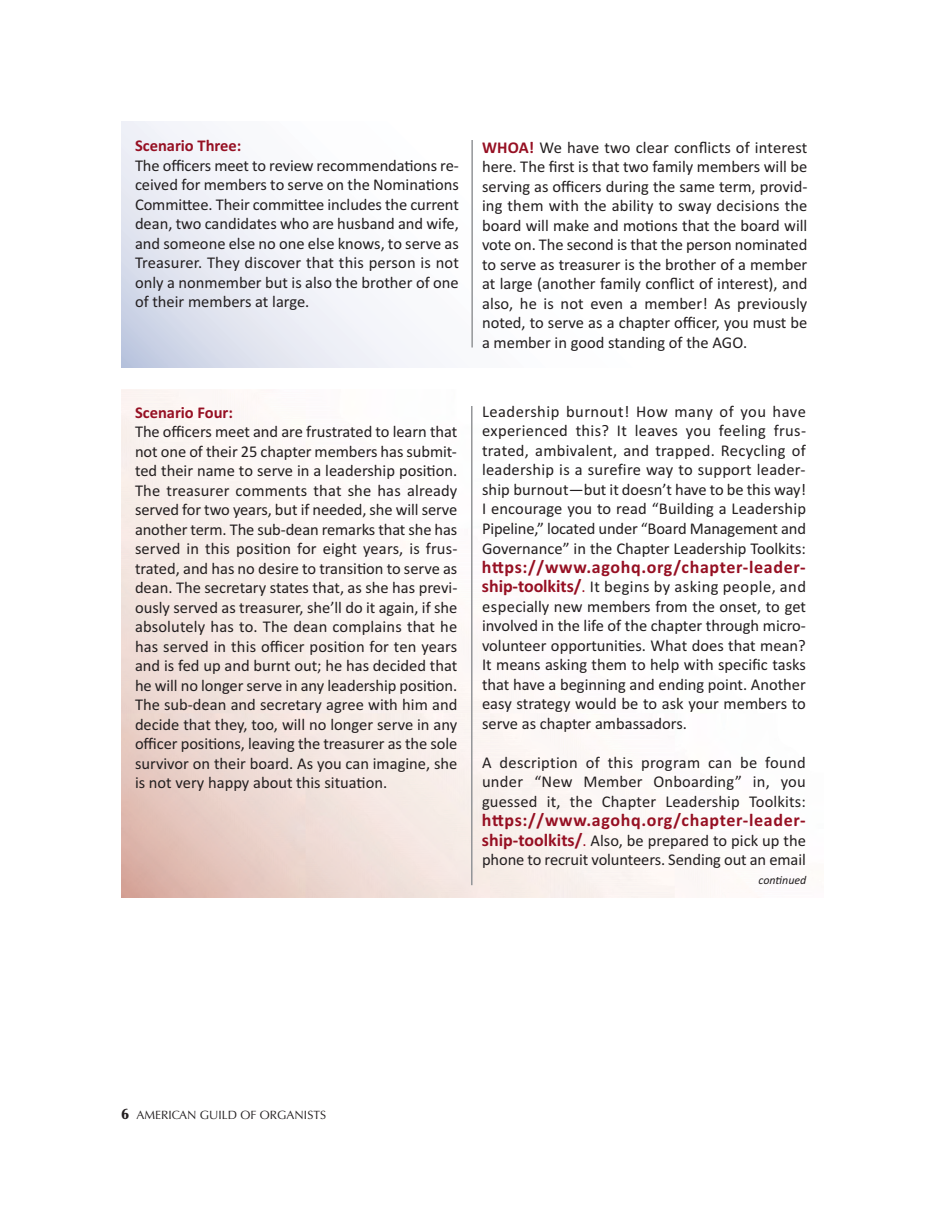
<style>
.page{position:relative;width:945px;height:1215px;background:#fff}
.page>*{position:absolute;margin:0;border:0;box-sizing:border-box;transform-origin:0 0}
.t1{font:700 18px "Calibri";letter-spacing:.035em;color:#961023}
.t2{font:16.5px/19.5px "Calibri";color:#231f20;text-align:justify}
.t3{font:700 16.5px "Calibri";color:#961023}
.t4{font:12px "Optima";color:#231f20}
.t5{font:italic 12px "Calibri";color:#231f20}
.s1{font-weight:700;color:#961023}
.s2{font-weight:700;font-size:18px;color:#961023}
.s3{color:#961023}
.s4{font-weight:900;font-size:15px}
</style>
<div class="page">
<hr style="left:471px;top:140px;width:2px;height:207px;background:#939598">
<hr style="left:471px;top:406px;width:2px;height:479px;background:#939598">
<p class="t3" style="left:135px;top:136px;width:108px">Scenario Three:</p>
<p class="t2" style="left:135px;top:155px;width:325px">The officers meet to review recommendations re&shy;ceived for members to serve on the Nominations Committee. Their committee includes the current dean, two candidates who are husband and wife, and someone else no one else knows, to serve as Treasurer. They discover that this person is not only a nonmember but is also the brother of one of their members at large.</p>
<p class="t3" style="left:135px;top:402px;width:100px">Scenario Four:</p>
<p class="t2" style="left:135px;top:422px;width:324px">The officers meet and are frustrated to learn that not one of their 25 chapter members has submit&shy;ted their name to serve in a leadership position.<br>The treasurer comments that she has already served for two years, but if needed, she will serve another term. The sub-dean remarks that she has served in this position for eight years, is frus&shy;trated, and has no desire to transition to serve as dean. The secretary states that, as she has previ&shy;ously served as treasurer, she’ll do it again, if she absolutely has to. The dean complains that he has served in this officer position for ten years and is fed up and burnt out; he has decided that he will no longer serve in any leadership position.<br>The sub-dean and secretary agree with him and decide that they, too, will no longer serve in any officer positions, leaving the treasurer as the sole survivor on their board. As you can imagine, she is not very happy about this situation.</p>
<p class="t2" style="left:482px;top:137px;width:327px"><span class="s1">WHOA!</span> We have two clear conflicts of interest here. The first is that two family members will be serving as officers during the same term, provid&shy;ing them with the ability to sway decisions the board will make and motions that the board will vote on. The second is that the person nominated to serve as treasurer is the brother of a member at large (another family conflict of interest), and also, he is not even a member! As previously noted, to serve as a chapter officer, you must be a member in good standing of the AGO.</p>
<p class="t2" style="left:482px;top:402px;width:326px">Leadership burnout! How many of you have experienced this? It leaves you feeling frus&shy;trated, ambivalent, and trapped. Recycling of leadership is a surefire way to support leader&shy;ship burnout—but it doesn’t have to be this way!<br>I encourage you to read “Building a Leadership Pipeline,” located under “Board Management and Governance” in the Chapter Leadership Toolkits:</p>
<p class="t1" style="left:482px;top:556px;width:325px">https://www.agohq.org/chapter-leader-</p>
<p class="t2" style="left:482px;top:577px;width:326px"><span class="s2">ship-toolkits/</span><span class="s3">.</span> It begins by asking people, and especially new members from the onset, to get involved in the life of the chapter through micro&shy;volunteer opportunities. What does that mean?<br>It means asking them to help with specific tasks that have a beginning and ending point. Another easy strategy would be to ask your members to serve as chapter ambassadors.</p>
<p class="t2" style="left:482px;top:752px;width:325px">A description of this program can be found under “New Member Onboarding” in, you guessed it, the Chapter Leadership Toolkits:</p>
<p class="t1" style="left:482px;top:810px;width:325px">https://www.agohq.org/chapter-leader-</p>
<p class="t2" style="left:482px;top:830px;width:325px"><span class="s2">ship-toolkits/</span><span class="s3">.</span> Also, be prepared to pick up the phone to recruit volunteers. Sending out an email</p>
<p class="t5" style="left:758px;top:873px;width:50px">continued</p>
<p class="t4" style="left:122px;top:1108px;width:206px"><span class="s4">6</span> AMERICAN GUILD OF ORGANISTS</p>
</div>
